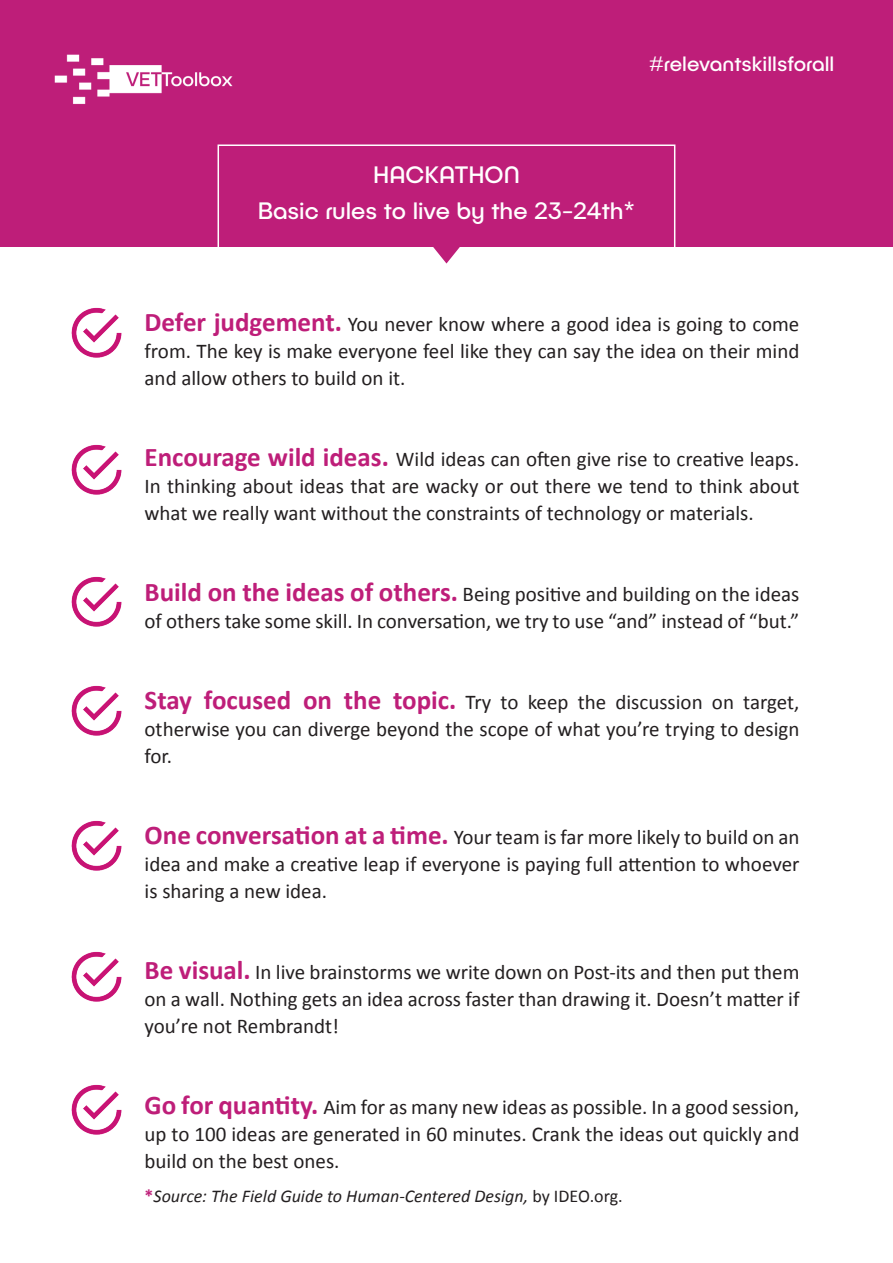
<style>
.page{position:relative;width:893px;height:1263px;background:#fff}
.page>*{position:absolute;margin:0;border:0;box-sizing:border-box;transform-origin:0 0}
.t1{font:24px/36px "Publica Play";color:#fff;text-align:center}
.t2{font:21px/27px "Calibri";color:#231f20;text-align:justify}
.t3{font:21px "Publica Play";color:#fff}
.t4{font:italic 18px "Calibri";color:#231f20}
.s1{font-weight:700;font-size:27px;color:#be1e79}
.s2{font-weight:700;font-style:normal;color:#be1e79}
.s3{font-style:normal}
</style>
<div class="page">
<div style="left:0;top:0;width:893px;height:247px;background:#be1e79"></div>
<img style="left:54px;top:54px;width:179px;height:50px">
<div style="left:218px;top:144px;width:457px;height:105px;border:2px solid #fff"></div>
<svg style="left:432px;top:246px;width:29px;height:18px"></svg>
<img style="left:71px;top:307px;width:51px;height:51px">
<img style="left:71px;top:444px;width:51px;height:51px">
<img style="left:71px;top:576px;width:51px;height:51px">
<img style="left:71px;top:685px;width:51px;height:51px">
<img style="left:71px;top:820px;width:51px;height:51px">
<img style="left:71px;top:951px;width:51px;height:51px">
<img style="left:71px;top:1084px;width:51px;height:51px">
<p class="t3" style="left:649px;top:50px;width:187px">#relevantskillsforall</p>
<p class="t1" style="left:258px;top:156px;width:379px">HACKATHON<br>Basic rules to live by the 23-24th*</p>
<p class="t2" style="left:145px;top:309px;width:656px"><span class="s1">Defer judgement.</span> You never know where a good idea is going to come from. The key is make everyone feel like they can say the idea on their mind and allow others to build on it.</p>
<p class="t2" style="left:145px;top:444px;width:656px"><span class="s1">Encourage wild ideas.</span> Wild ideas can often give rise to creative leaps.<br>In thinking about ideas that are wacky or out there we tend to think about what we really want without the constraints of technology or materials.</p>
<p class="t2" style="left:145px;top:579px;width:656px"><span class="s1">Build on the ideas of others.</span> Being positive and building on the ideas of others take some skill. In conversation, we try to use “and” instead of “but.”</p>
<p class="t2" style="left:145px;top:687px;width:656px"><span class="s1">Stay focused on the topic.</span> Try to keep the discussion on target, otherwise you can diverge beyond the scope of what you’re trying to design for.</p>
<p class="t2" style="left:145px;top:822px;width:656px"><span class="s1">One conversation at a time.</span> Your team is far more likely to build on an idea and make a creative leap if everyone is paying full attention to whoever is sharing a new idea.</p>
<p class="t2" style="left:145px;top:957px;width:656px"><span class="s1">Be visual.</span> In live brainstorms we write down on Post-its and then put them on a wall. Nothing gets an idea across faster than drawing it. Doesn’t matter if you’re not Rembrandt!</p>
<p class="t2" style="left:145px;top:1092px;width:656px"><span class="s1">Go for quantity.</span> Aim for as many new ideas as possible. In a good session, up to 100 ideas are generated in 60 minutes. Crank the ideas out quickly and build on the best ones.</p>
<p class="t4" style="left:145px;top:1183px;width:480px"><span class="s2">*</span>Source: The Field Guide to Human-Centered Design, <span class="s3">by IDEO.org.</span></p>
</div>
